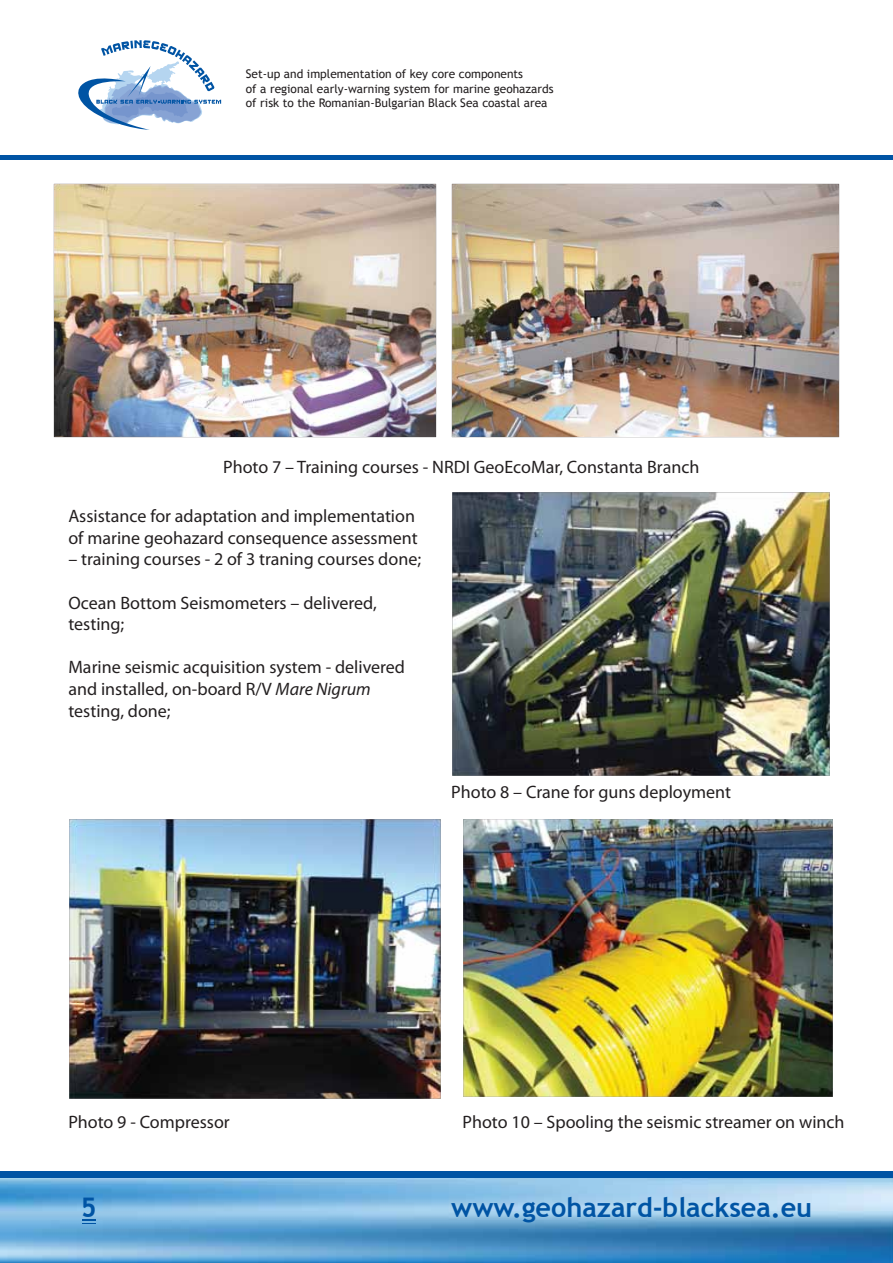
<style>
.page{position:relative;width:893px;height:1263px;background:#fff}
.page>*{position:absolute;margin:0;border:0;box-sizing:border-box;transform-origin:0 0}
.t1{font:700 27px "Trebuchet MS";color:#0054a4}
.t2{font:18px/21.6px "Myriad Pro";color:#231f20}
.t3{font:11.85px/14.2px "Trebuchet MS";color:#231f20}
.s1{font-style:italic}
</style>
<div class="page">
<img style="left:0;top:1178px;width:893px;height:85px">
<div style="left:446px;top:1171px;width:447px;height:7px;background:#0054a4"></div>
<div style="left:0;top:1171px;width:446px;height:7px;background:#0054a4"></div>
<svg style="left:83px;top:1219px;width:13px;height:5px"></svg>
<svg style="left:78px;top:40px;width:143px;height:90px"></svg>
<div style="left:446px;top:155px;width:447px;height:5px;background:#0054a4"></div>
<div style="left:0;top:155px;width:446px;height:5px;background:#0054a4"></div>
<img style="left:53px;top:183px;width:383px;height:255px">
<img style="left:451px;top:183px;width:388px;height:255px">
<img style="left:452px;top:492px;width:378px;height:284px">
<img style="left:69px;top:819px;width:372px;height:280px">
<img style="left:463px;top:819px;width:370px;height:278px">
<p class="t3" style="left:246px;top:67px;width:309px">Set-up and implementation of key core components<br>of a regional early-warning system for marine geohazards of risk to the Romanian-Bulgarian Black Sea coastal area</p>
<p class="t2" style="left:223px;top:455px;width:478px">Photo 7 – Training courses - NRDI GeoEcoMar, Constanta Branch</p>
<p class="t2" style="left:68px;top:505px;width:351px">Assistance for adaptation and implementation of marine geohazard consequence assessment</p>
<p class="t2" style="left:68px;top:548px;width:354px">– training courses - 2 of 3 traning courses done;</p>
<p class="t2" style="left:68px;top:591px;width:310px">Ocean Bottom Seismometers – delivered, testing;</p>
<p class="t2" style="left:68px;top:656px;width:338px">Marine seismic acquisition system - delivered and installed, on-board R/V <span class="s1">Mare Nigrum </span>testing, done;</p>
<p class="t2" style="left:451px;top:781px;width:281px">Photo 8 – Crane for guns deployment</p>
<p class="t2" style="left:68px;top:1111px;width:163px">Photo 9 - Compressor</p>
<p class="t2" style="left:463px;top:1111px;width:383px">Photo 10 – Spooling the seismic streamer on winch</p>
<h1 class="t1" style="left:81px;top:1191px;width:17px">5</h1>
<h1 class="t1" style="left:451px;top:1191px;width:362px">www.geohazard-blacksea.eu</h1>
</div>
